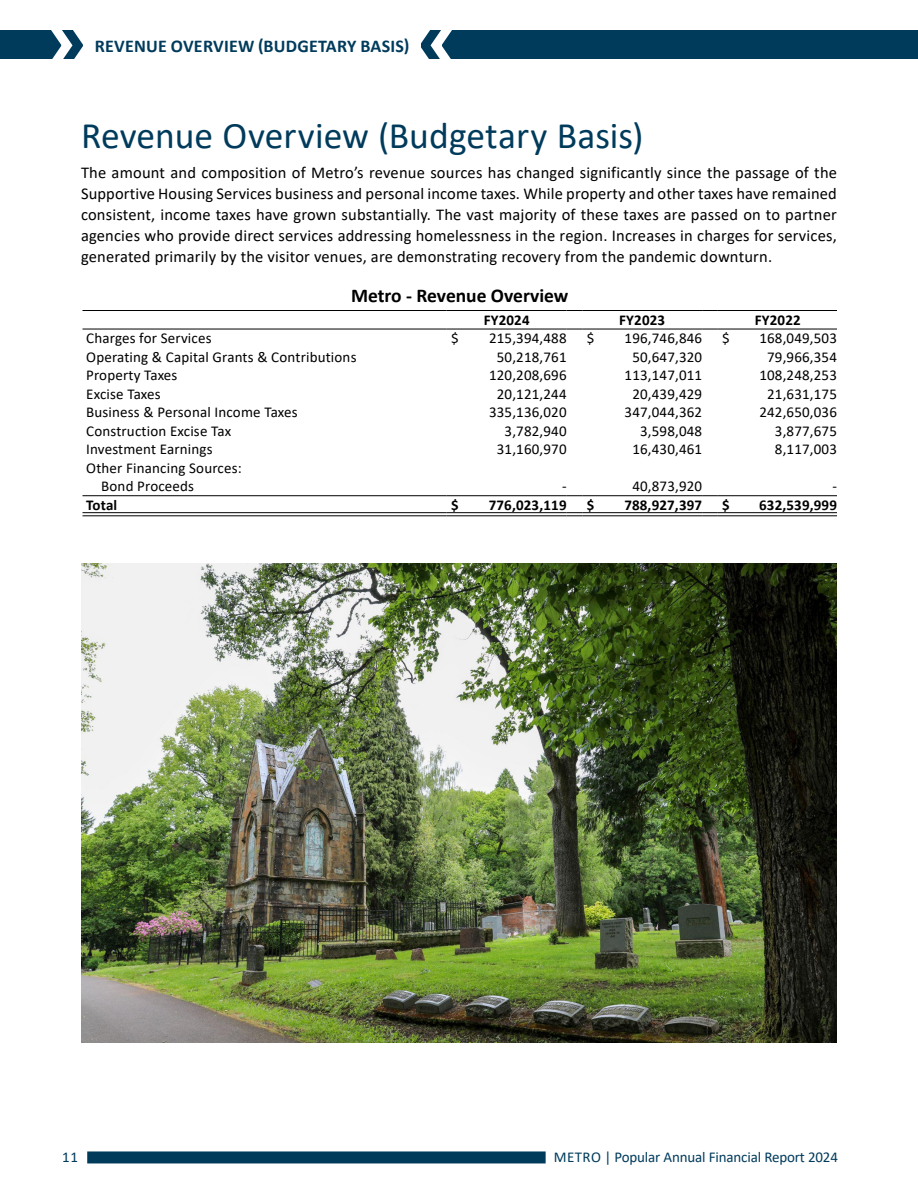
<style>
.page{position:relative;width:918px;height:1188px;background:#fff}
.page>*{position:absolute;margin:0;border:0;box-sizing:border-box;transform-origin:0 0}
.Heading_1{font:37.5px "Calibri";color:#003b5c}
.Table_Heading_Center{font:700 19.5px "Calibri";color:#000}
.t1{font:700 18px "Calibri";letter-spacing:.015em;color:#003b5c}
.t2{font:16.5px/21px "Calibri";letter-spacing:.01em;color:#000;text-align:justify}
.t3{font:15px "Calibri";letter-spacing:.01em;color:#000}
.t4{font:700 15px "Calibri";letter-spacing:.01em;color:#000}
.t5{font:15px "Calibri";letter-spacing:-.01em;color:#003b5c}
</style>
<div class="page">
<div style="left:87px;top:1151px;width:459px;height:12px;background:#003b5c"></div>
<div style="left:174px;top:31px;width:744px;height:28px;background:#003b5c"></div>
<div style="left:0;top:31px;width:86px;height:28px;background:#003b5c"></div>
<div style="left:84px;top:28px;width:337px;height:37px;background:#fff"></div>
<svg style="left:29px;top:30px;width:55px;height:29px"></svg>
<svg style="left:421px;top:30px;width:53px;height:29px"></svg>
<svg style="left:82px;top:513px;width:365px;height:1px"></svg>
<svg style="left:447px;top:513px;width:120px;height:1px"></svg>
<svg style="left:582px;top:513px;width:120px;height:1px"></svg>
<svg style="left:718px;top:513px;width:119px;height:1px"></svg>
<hr style="left:82px;top:310px;width:365px;height:1px;background:#000">
<hr style="left:447px;top:310px;width:120px;height:1px;background:#000">
<svg style="left:567px;top:310px;width:15px;height:1px"></svg>
<hr style="left:582px;top:310px;width:120px;height:1px;background:#000">
<svg style="left:702px;top:310px;width:16px;height:1px"></svg>
<hr style="left:718px;top:310px;width:119px;height:1px;background:#000">
<hr style="left:82px;top:329px;width:365px;height:1px;background:#000">
<hr style="left:447px;top:329px;width:120px;height:1px;background:#000">
<svg style="left:567px;top:329px;width:15px;height:1px"></svg>
<hr style="left:582px;top:329px;width:120px;height:1px;background:#000">
<svg style="left:702px;top:329px;width:16px;height:1px"></svg>
<hr style="left:718px;top:329px;width:119px;height:1px;background:#000">
<hr style="left:82px;top:495px;width:365px;height:1px;background:#000">
<hr style="left:447px;top:495px;width:120px;height:1px;background:#000">
<svg style="left:567px;top:495px;width:15px;height:1px"></svg>
<hr style="left:582px;top:495px;width:120px;height:1px;background:#000">
<svg style="left:702px;top:495px;width:16px;height:1px"></svg>
<hr style="left:718px;top:495px;width:119px;height:1px;background:#000">
<hr style="left:82px;top:512px;width:365px;height:1px;background:#000">
<hr style="left:82px;top:515px;width:365px;height:1px;background:#000">
<hr style="left:447px;top:512px;width:120px;height:1px;background:#000">
<hr style="left:447px;top:515px;width:120px;height:1px;background:#000">
<svg style="left:567px;top:512px;width:15px;height:4px"></svg>
<hr style="left:582px;top:512px;width:120px;height:1px;background:#000">
<hr style="left:582px;top:515px;width:120px;height:1px;background:#000">
<svg style="left:702px;top:512px;width:16px;height:4px"></svg>
<hr style="left:718px;top:512px;width:119px;height:1px;background:#000">
<hr style="left:718px;top:515px;width:119px;height:1px;background:#000">
<img style="left:81px;top:564px;width:756px;height:478px">
<p class="t1" style="left:95px;top:33px;width:316px">REVENUE OVERVIEW (BUDGETARY BASIS)</p>
<h3 class="Heading_1" style="left:81px;top:110px;width:564px">Revenue Overview (Budgetary Basis)</h3>
<p class="t2" style="left:81px;top:162px;width:758px">The amount and composition of Metro’s revenue sources has changed significantly since the passage of the Supportive Housing Services business and personal income taxes. While property and other taxes have remained consistent, income taxes have grown substantially. The vast majority of these taxes are passed on to partner agencies who provide direct services addressing homelessness in the region. Increases in charges for services, generated primarily by the visitor venues, are demonstrating recovery from the pandemic downturn.</p>
<h3 class="Table_Heading_Center" style="left:351px;top:281px;width:219px">METRO - REVENUE OVERVIEW</h3>
<p class="t4" style="left:484px;top:309px;width:47px">FY2024</p>
<p class="t4" style="left:619px;top:309px;width:47px">FY2023</p>
<p class="t4" style="left:755px;top:309px;width:47px">FY2022</p>
<p class="t3" style="left:86px;top:328px;width:127px">Charges for Services</p>
<p class="t3" style="left:451px;top:328px;width:9px">$</p>
<p class="t3" style="left:489px;top:328px;width:79px">215,394,488</p>
<p class="t3" style="left:587px;top:328px;width:9px">$</p>
<p class="t3" style="left:625px;top:328px;width:79px">196,746,846</p>
<p class="t3" style="left:722px;top:328px;width:9px">$</p>
<p class="t3" style="left:759px;top:328px;width:79px">168,049,503</p>
<p class="t3" style="left:86px;top:346px;width:272px">Operating &amp; Capital Grants &amp; Contributions</p>
<p class="t3" style="left:497px;top:346px;width:71px">50,218,761</p>
<p class="t3" style="left:632px;top:346px;width:71px">50,647,320</p>
<p class="t3" style="left:767px;top:346px;width:71px">79,966,354</p>
<p class="t3" style="left:86px;top:365px;width:93px">Property Taxes</p>
<p class="t3" style="left:489px;top:365px;width:79px">120,208,696</p>
<p class="t3" style="left:625px;top:365px;width:79px">113,147,011</p>
<p class="t3" style="left:759px;top:365px;width:79px">108,248,253</p>
<p class="t3" style="left:86px;top:383px;width:76px">Excise Taxes</p>
<p class="t3" style="left:497px;top:383px;width:71px">20,121,244</p>
<p class="t3" style="left:632px;top:383px;width:71px">20,439,429</p>
<p class="t3" style="left:767px;top:383px;width:71px">21,631,175</p>
<p class="t3" style="left:86px;top:402px;width:213px">Business &amp; Personal Income Taxes</p>
<p class="t3" style="left:489px;top:402px;width:79px">335,136,020</p>
<p class="t3" style="left:625px;top:402px;width:79px">347,044,362</p>
<p class="t3" style="left:759px;top:402px;width:79px">242,650,036</p>
<p class="t3" style="left:86px;top:420px;width:146px">Construction Excise Tax</p>
<p class="t3" style="left:505px;top:420px;width:64px">3,782,940</p>
<p class="t3" style="left:640px;top:420px;width:64px">3,598,048</p>
<p class="t3" style="left:775px;top:420px;width:64px">3,877,675</p>
<p class="t3" style="left:86px;top:439px;width:128px">Investment Earnings</p>
<p class="t3" style="left:497px;top:439px;width:71px">31,160,970</p>
<p class="t3" style="left:632px;top:439px;width:71px">16,430,461</p>
<p class="t3" style="left:775px;top:439px;width:64px">8,117,003</p>
<p class="t3" style="left:86px;top:457px;width:157px">Other Financing Sources:</p>
<p class="t3" style="left:101px;top:476px;width:94px">Bond Proceeds</p>
<p class="t3" style="left:562px;top:476px;width:6px">-</p>
<p class="t3" style="left:632px;top:476px;width:71px">40,873,920</p>
<p class="t3" style="left:832px;top:476px;width:6px">-</p>
<p class="t4" style="left:86px;top:494px;width:33px">TOTAL</p>
<p class="t4" style="left:451px;top:494px;width:9px">$</p>
<p class="t4" style="left:489px;top:494px;width:79px">776,023,119</p>
<p class="t4" style="left:587px;top:494px;width:9px">$</p>
<p class="t4" style="left:624px;top:494px;width:79px">788,927,397</p>
<p class="t4" style="left:722px;top:494px;width:9px">$</p>
<p class="t4" style="left:759px;top:494px;width:79px">632,539,999</p>
<p class="t5" style="left:62px;top:1147px;width:17px">11</p>
<p class="t5" style="left:554px;top:1147px;width:286px">METRO | Popular Annual Financial Report 2024</p>
</div>
